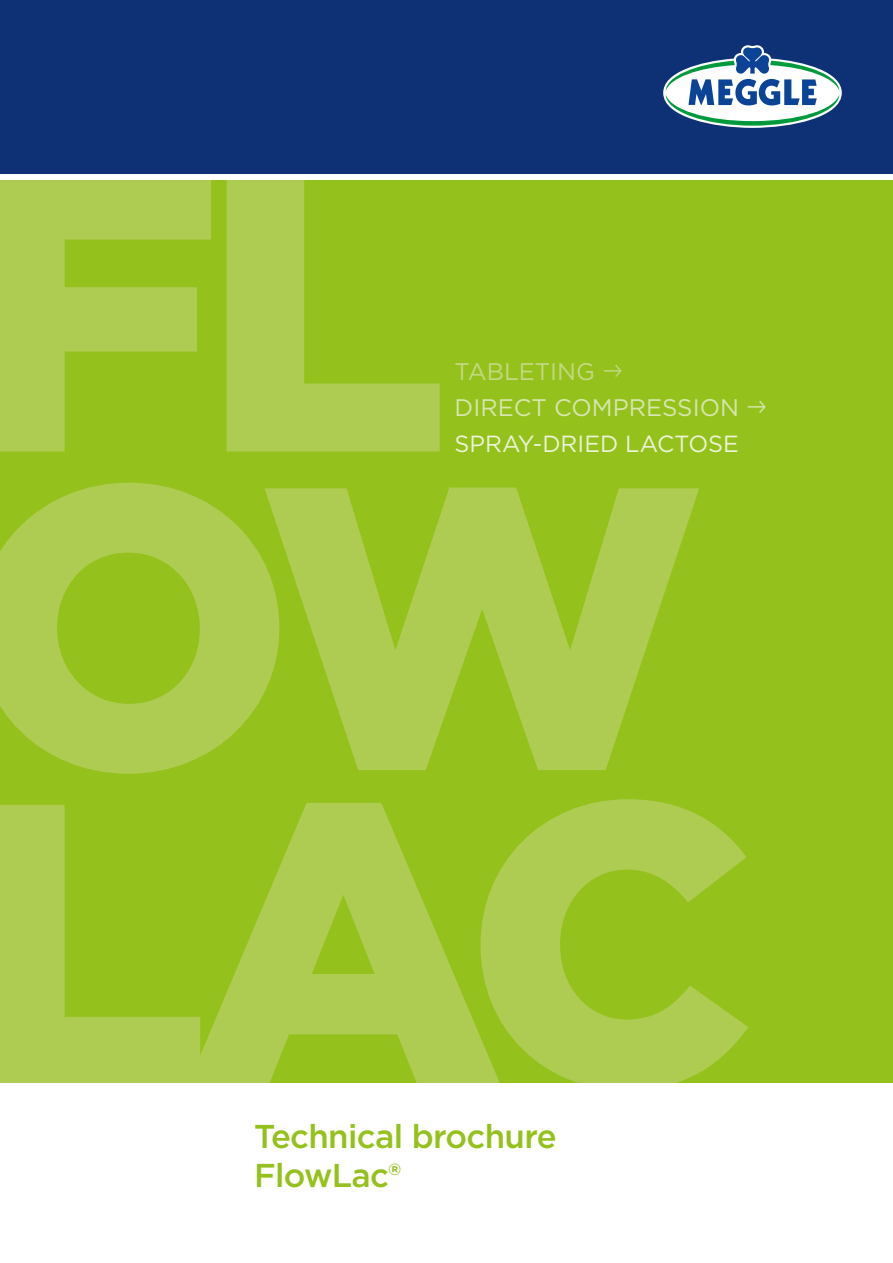
<style>
.page{position:relative;width:893px;height:1263px;background:#fff}
.page>*{position:absolute;margin:0;border:0;box-sizing:border-box;transform-origin:0 0}
.t1{font:900 399.75px/316.6px "Gotham";letter-spacing:-.075em;color:#aecc52}
.t2{font:500 33px/39px "Gotham";letter-spacing:-.02em;color:#94c11c}
.t3{font:24px/36px "Gotham";color:#d8e6b0}
.t4{font:23.4px "Gotham";color:#ecf3da}
.s1{color:#c4d983}
</style>
<div class="page">
<div style="left:0;top:0;width:893px;height:173px;background:#0d3174"></div>
<div style="left:0;top:180px;width:893px;height:903px;background:#94c11c"></div>
<svg style="left:663px;top:45px;width:179px;height:83px"></svg>
<h1 class="t1" style="left:-38px;top:147px;width:796px">FL<br>OW<br>LAC</h1>
<h2 class="t2" style="left:254px;top:1116px;width:304px">Technical brochure<br>FlowLac®</h2>
<p class="t3" style="left:455px;top:353px;width:315px"><span class="s1">TABLETING</span> <span class="s1">→<br></span>DIRECT COMPRESSION →</p>
<p class="t4" style="left:455px;top:428px;width:286px">SPRAY-DRIED LACTOSE</p>
</div>
